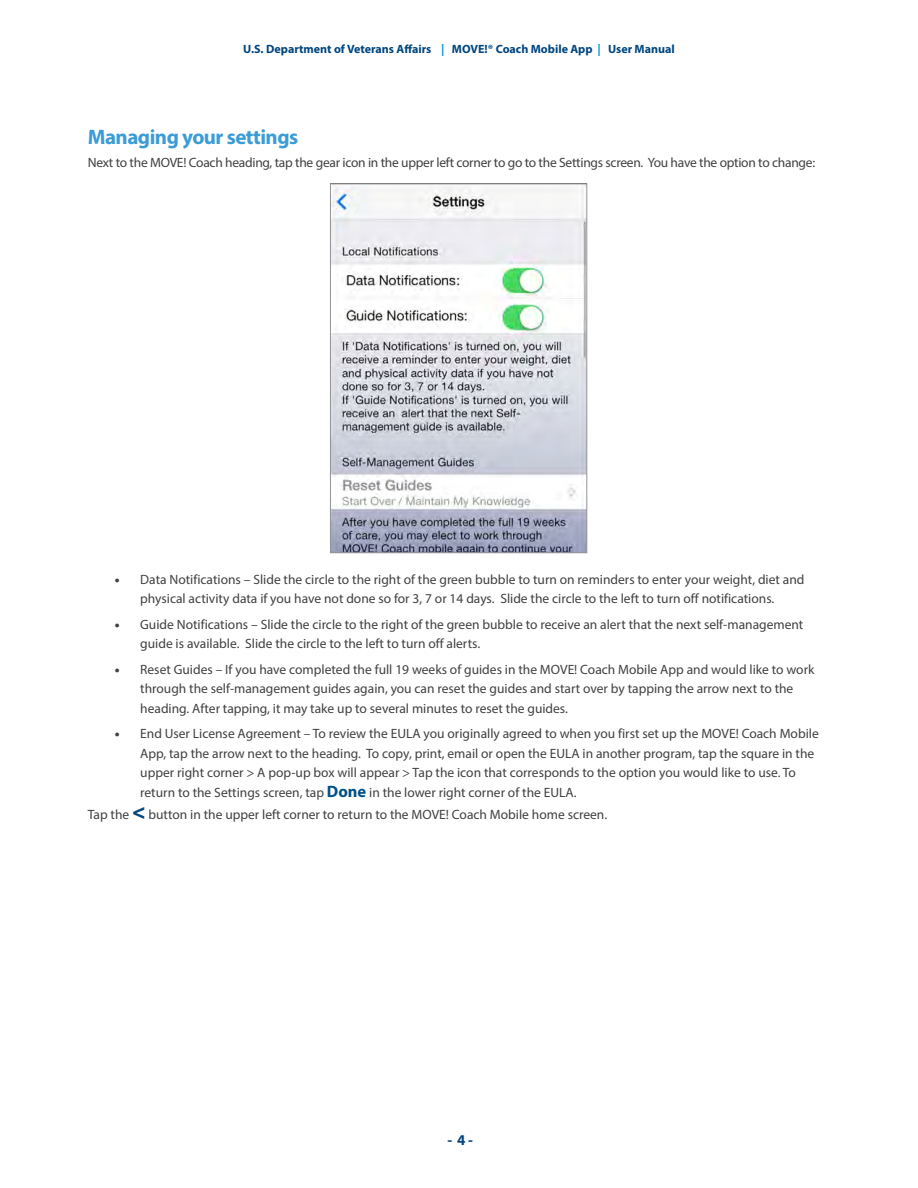
<style>
.page{position:relative;width:918px;height:1188px;background:#fff}
.page>*{position:absolute;margin:0;border:0;box-sizing:border-box;transform-origin:0 0}
.t1{font:700 21px "Myriad Pro";letter-spacing:-.025em;color:#3c9cd6}
.t2{font:700 15px "Myriad Pro";color:#00467f}
.t3{font:13.5px/19.5px "Myriad Pro";color:#414042}
.t4{font:13.5px "Myriad Pro";letter-spacing:-.02em;color:#414042}
.t5{font:700 12px "Myriad Pro";color:#00467f}
.s1{color:#0194d3}
.s2{font-weight:900}
.s3{font-weight:700;font-size:16.5px;color:#005188}
.s4{font-weight:900;font-size:22.5px;color:#00467f}
</style>
<div class="page">
<img style="left:332px;top:185px;width:253px;height:366px">
<div style="left:330px;top:183px;width:257px;height:370px;border:1px solid #939598"></div>
<p class="t5" style="left:243px;top:41px;width:433px">U.S. Department of Veterans Affairs <span class="s1">|</span> MOVE!® Coach Mobile App <span class="s1">|</span> User Manual</p>
<h4 class="t1" style="left:88px;top:123px;width:212px">Managing your settings</h4>
<p class="t4" style="left:88px;top:154px;width:729px">Next to the MOVE! Coach heading, tap the gear icon in the upper left corner to go to the Settings screen. You have the option to change:</p>
<p class="t3" style="left:115px;top:569px;width:691px;text-align:center"><span class="s2">•</span> Data Notifications – Slide the circle to the right of the green bubble to turn on reminders to enter your weight, diet and physical activity data if you have not done so for 3, 7 or 14 days. Slide the circle to the left to turn off notifications.</p>
<p class="t3" style="left:140px;top:614px;width:665px;text-indent:-26px"><span class="s2">•</span> Guide Notifications – Slide the circle to the right of the green bubble to receive an alert that the next self-management guide is available. Slide the circle to the left to turn off alerts.</p>
<p class="t3" style="left:140px;top:659px;width:676px;text-indent:-26px"><span class="s2">•</span> Reset Guides – If you have completed the full 19 weeks of guides in the MOVE! Coach Mobile App and would like to work through the self-management guides again, you can reset the guides and start over by tapping the arrow next to the heading. After tapping, it may take up to several minutes to reset the guides.</p>
<p class="t3" style="left:140px;top:724px;width:680px;text-indent:-26px"><span class="s2">•</span> End User License Agreement – To review the EULA you originally agreed to when you first set up the MOVE! Coach Mobile App, tap the arrow next to the heading. To copy, print, email or open the EULA in another program, tap the square in the upper right corner &gt; A pop-up box will appear &gt; Tap the icon that corresponds to the option you would like to use. To return to the Settings screen, tap <span class="s3">Done</span> in the lower right corner of the EULA.</p>
<p class="t3" style="left:88px;top:805px;width:521px">Tap the <span class="s4">&lt;</span> button in the upper left corner to return to the MOVE! Coach Mobile home screen.</p>
<p class="t2" style="left:448px;top:1130px;width:27px">- 4-</p>
</div>
